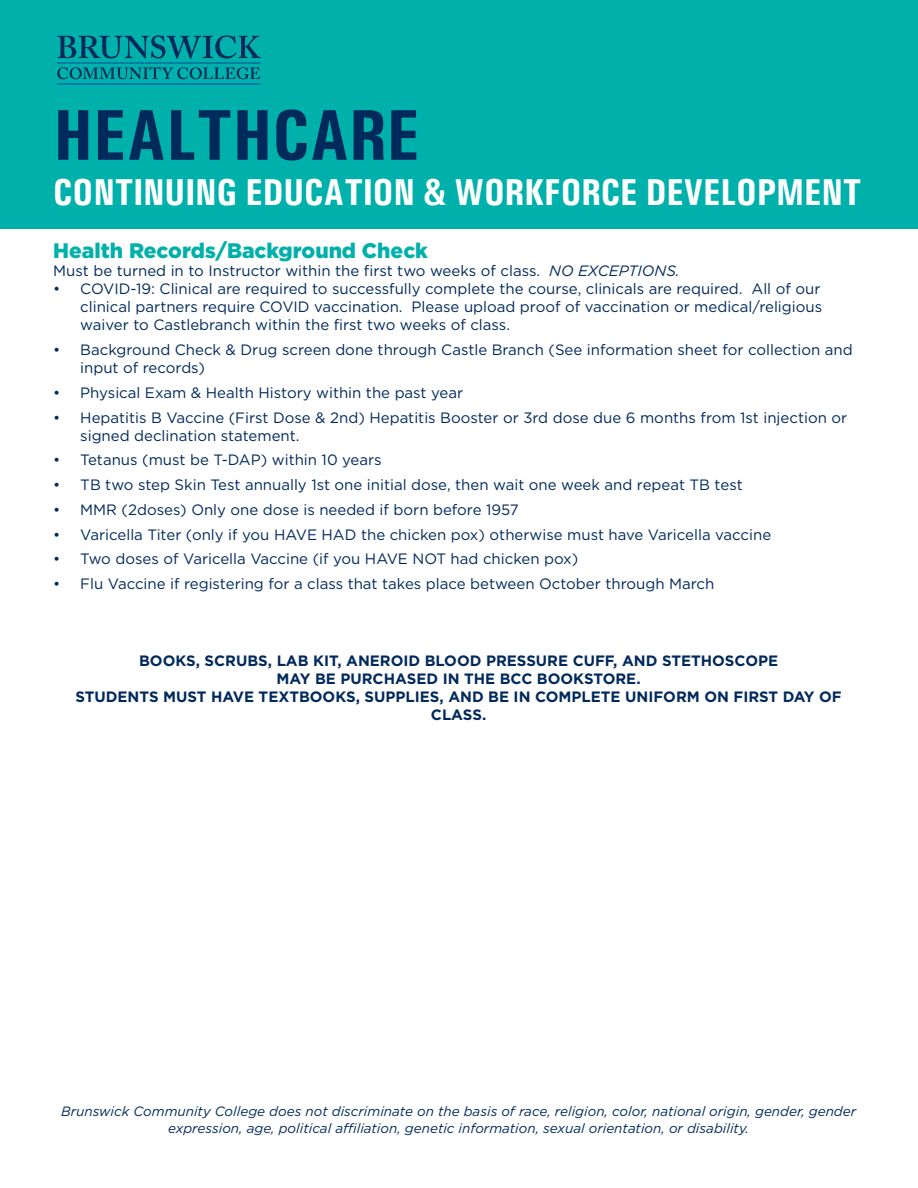
<style>
.page{position:relative;width:918px;height:1188px;background:#fff}
.page>*{position:absolute;margin:0;border:0;box-sizing:border-box;transform-origin:0 0}
.t1{font:700 condensed 72px "Univers";color:#00295c}
.t2{font:700 condensed 37.5px "Univers";color:#fff}
.t3{font:900 21px "Gotham";color:#00b0aa}
.t4{font:15px/18px "Gotham";color:#00295c}
.t5{font:700 15px/18px "Gotham";color:#00295c;text-align:center}
.t6{font:italic 13.5px/16.2px "Gotham";color:#00295c;text-align:center}
.s1{font-style:italic}
</style>
<div class="page">
<div style="left:0;top:0;width:918px;height:229px;background:#00b0aa"></div>
<svg style="left:57px;top:35px;width:204px;height:44px"></svg>
<hr style="left:57px;top:83px;width:203px;height:2px;background:#006e9f">
<hr style="left:57px;top:62px;width:203px;height:2px;background:#006e9f">
<h1 class="t1" style="left:53px;top:92px;width:368px">HEALTHCARE</h1>
<h2 class="t2" style="left:53px;top:169px;width:810px">CONTINUING EDUCATION &amp; WORKFORCE DEVELOPMENT</h2>
<h3 class="t3" style="left:53px;top:239px;width:376px">Health Records/Background Check</h3>
<p class="t4" style="left:53px;top:262px;width:628px">Must be turned in to Instructor within the first two weeks of class. <span class="s1">NO EXCEPTIONS.</span></p>
<p class="t4" style="left:80px;top:280px;width:743px;text-align:justify;text-indent:-27px">• COVID-19: Clinical are required to successfully complete the course, clinicals are required. All of our clinical partners require COVID vaccination. Please upload proof of vaccination or medical/religious waiver to Castlebranch within the first two weeks of class.</p>
<p class="t4" style="left:80px;top:341px;width:774px;text-indent:-27px">• Background Check &amp; Drug screen done through Castle Branch (See information sheet for collection and input of records)</p>
<p class="t4" style="left:53px;top:383px;width:411px">• Physical Exam &amp; Health History within the past year</p>
<p class="t4" style="left:80px;top:408px;width:768px;text-indent:-27px">• Hepatitis B Vaccine (First Dose &amp; 2nd) Hepatitis Booster or 3rd dose due 6 months from 1st injection or signed declination statement.</p>
<p class="t4" style="left:53px;top:451px;width:330px">• Tetanus (must be T-DAP) within 10 years</p>
<p class="t4" style="left:53px;top:476px;width:691px">• TB two step Skin Test annually 1st one initial dose, then wait one week and repeat TB test</p>
<p class="t4" style="left:53px;top:500px;width:467px">• MMR (2doses) Only one dose is needed if born before 1957</p>
<p class="t4" style="left:53px;top:525px;width:719px">• Varicella Titer (only if you HAVE HAD the chicken pox) otherwise must have Varicella vaccine</p>
<p class="t4" style="left:53px;top:550px;width:527px">• Two doses of Varicella Vaccine (if you HAVE NOT had chicken pox)</p>
<p class="t4" style="left:53px;top:575px;width:663px">• Flu Vaccine if registering for a class that takes place between October through March</p>
<p class="t5" style="left:75px;top:651px;width:768px">BOOKS, SCRUBS, LAB KIT, ANEROID BLOOD PRESSURE CUFF, AND STETHOSCOPE<br>MAY BE PURCHASED IN THE BCC BOOKSTORE.<br>STUDENTS MUST HAVE TEXTBOOKS, SUPPLIES, AND BE IN COMPLETE UNIFORM ON FIRST DAY OF CLASS.</p>
<p class="t6" style="left:61px;top:1104px;width:797px">Brunswick Community College does not discriminate on the basis of race, religion, color, national origin, gender, gender expression, age, political affiliation, genetic information, sexual orientation, or disability.</p>
</div>
